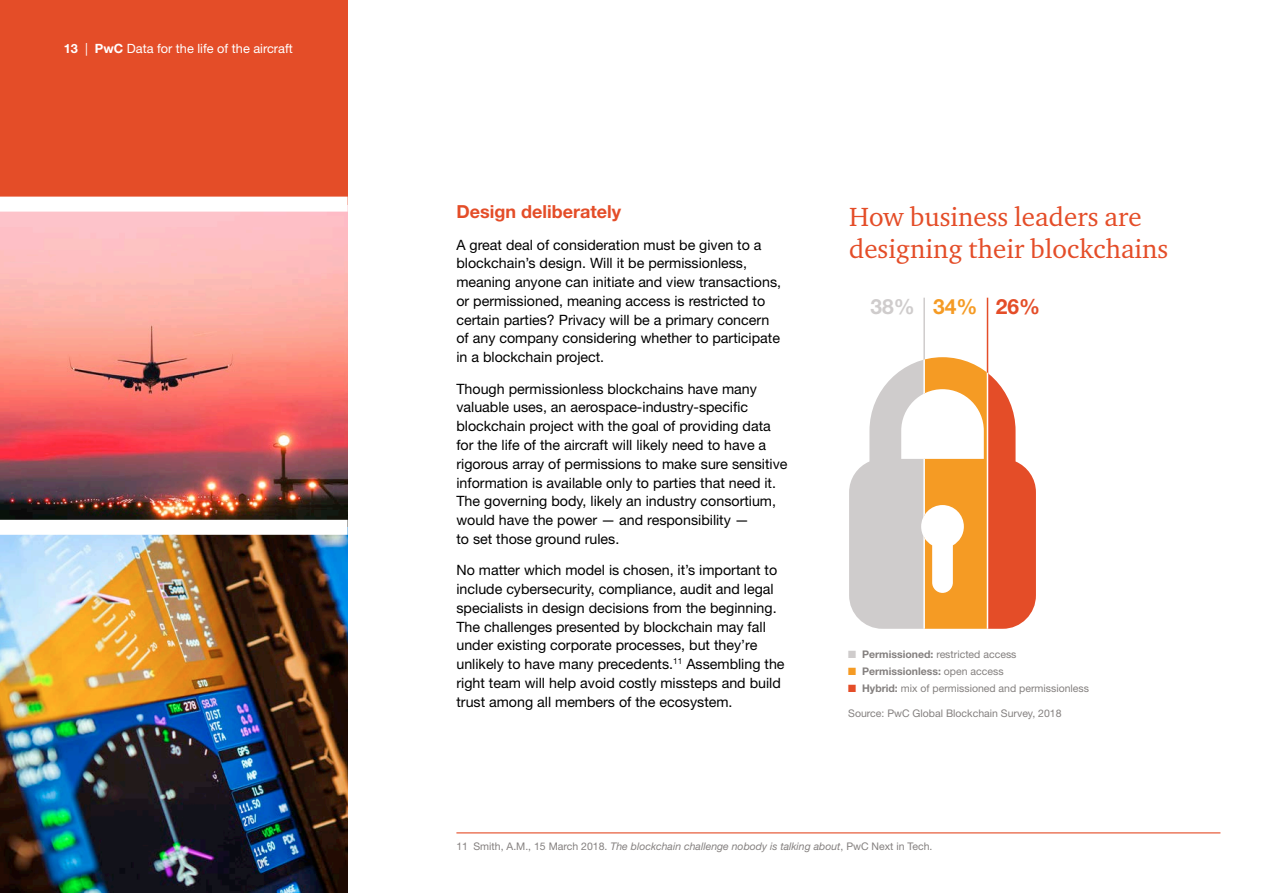
<style>
.page{position:relative;width:1263px;height:893px;background:#fff}
.page>*{position:absolute;margin:0;border:0;box-sizing:border-box;transform-origin:0 0}
.t1{font:27px/32.4px "Charter ITC";color:#e44d28}
.t2{font:700 21px "Helvetica Neue";color:#cfcccc}
.t3{font:700 18px "Helvetica Neue";color:#e44d28}
.t4{font:14.25px/18.8px "Helvetica Neue";color:#000}
.t5{font:12.75px "Helvetica Neue";color:#fff}
.t6{font:10.5px "Helvetica Neue";color:#84807f}
.t7{font:italic 10.5px "Helvetica Neue";color:#84807f}
.t8{font:700 10.5px "Helvetica Neue";color:#84807f}
.s1{font-weight:700}
.s2{color:#f59b24}
.s3{color:#e44d28}
.s4{color:#cfcccc}
.s5{font-weight:400}
.s6{font-style:normal}
</style>
<div class="page">
<img style="left:0;top:212px;width:348px;height:308px">
<div style="left:0;top:0;width:348px;height:204px;background:#e44d28"></div>
<img style="left:0;top:535px;width:348px;height:358px">
<div style="left:0;top:197px;width:348px;height:15px;background:#fff"></div>
<hr style="left:456px;top:832px;width:764px;height:1px;background:#e44d28">
<hr style="left:987px;top:298px;width:1px;height:80px;background:#e44d28">
<hr style="left:923px;top:298px;width:2px;height:80px;background:#cfcccc">
<svg style="left:988px;top:357px;width:48px;height:272px;fill:#e44d28"></svg>
<svg style="left:925px;top:357px;width:62px;height:272px;fill:#f59b24"></svg>
<svg style="left:849px;top:360px;width:74px;height:269px;fill:#cfcccc"></svg>
<hr style="left:923px;top:357px;width:2px;height:272px;background:#fff">
<hr style="left:987px;top:357px;width:1px;height:272px;background:#fff">
<p class="t5" style="left:64px;top:40px;width:231px"><span class="s1">13</span> | <span class="s1">PwC</span> Data for the life of the aircraft</p>
<p class="t3" style="left:456px;top:201px;width:166px">Design deliberately</p>
<p class="t4" style="left:456px;top:235px;width:326px">A great deal of consideration must be given to a blockchain’s design. Will it be permissionless, meaning anyone can initiate and view transactions, or permissioned, meaning access is restricted to certain parties? Privacy will be a primary concern of any company considering whether to participate in a blockchain project.</p>
<p class="t4" style="left:456px;top:379px;width:332px">Though permissionless blockchains have many valuable uses, an aerospace-industry-specific blockchain project with the goal of providing data for the life of the aircraft will likely need to have a rigorous array of permissions to make sure sensitive information is available only to parties that need it.<br>The governing body, likely an industry consortium, would have the power — and responsibility —<br>to set those ground rules.</p>
<p class="t4" style="left:456px;top:561px;width:330px">No matter which model is chosen, it’s important to include cybersecurity, compliance, audit and legal specialists in design decisions from the beginning.<br>The challenges presented by blockchain may fall under existing corporate processes, but they’re unlikely to have many precedents.<sup>11</sup> Assembling the right team will help avoid costly missteps and build trust among all members of the ecosystem.</p>
<h1 class="t1" style="left:849px;top:200px;width:321px">How business leaders are designing their blockchains</h1>
<h2 class="t2" style="left:870px;top:294px;width:171px">38% <span class="s2">34%</span> <span class="s3">26%</span></h2>
<p class="t6" style="left:848px;top:648px;width:170px"><span class="s4">■</span> <span class="s1">Permissioned:</span> restricted access</p>
<p class="t8" style="left:848px;top:665px;width:157px"><span class="s2">■</span> Permissionless: <span class="s5">open access</span></p>
<p class="t6" style="left:848px;top:682px;width:242px"><span class="s3">■</span> <span class="s1">Hybrid:</span> mix of permissioned and permissionless</p>
<p class="t6" style="left:848px;top:707px;width:215px">Source: PwC Global Blockchain Survey, 2018</p>
<p class="t7" style="left:456px;top:840px;width:478px"><span class="s6">11 Smith, A.M., 15 March 2018.</span> The blockchain challenge nobody is talking about<span class="s6">, PwC Next in Tech.</span></p>
</div>
